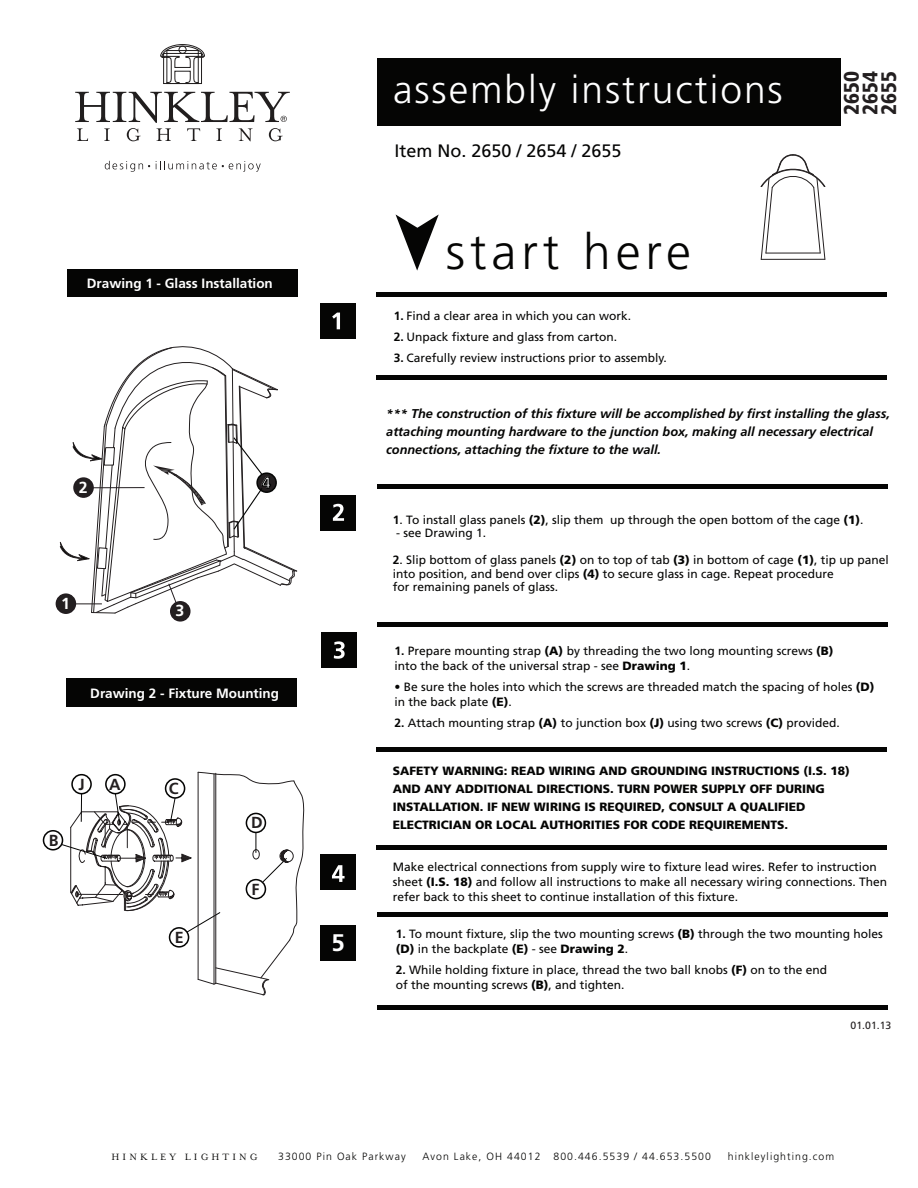
<style>
.page{position:relative;width:918px;height:1188px;background:#fff}
.page>*{position:absolute;margin:0;border:0;box-sizing:border-box;transform-origin:0 0}
.t1{font:300 49.65px "Frutiger LT Std";letter-spacing:.1em;color:#050504}
.t2{font:300 39px "Frutiger LT Std";letter-spacing:.05em;color:#fff}
.t3{font:700 24px "Frutiger LT Std";color:#fff}
.t4{font:900 condensed 21px "Frutiger LT Std";color:#231f20}
.t5{font:18px "Frutiger LT Std";color:#050504}
.t6{font:700 16.05px "Frutiger LT Std";color:#231f20}
.t7{font:700 16.05px "Frutiger LT Std";color:#fff}
.t8{font:700 13.5px "Frutiger LT Std";color:#fff}
.t9{font:italic 700 12.75px/18px "Frutiger LT Std";color:#050504}
.t10{font:12px/15px "Frutiger LT Std";color:#050504}
.t11{font:900 12px/18px "Frutiger LT Std";color:#050504}
.t12{font:300 10.5px "Frutiger LT Std";letter-spacing:.1em;color:#050504}
.t13{font:10.5px "Mrs Eaves Roman";letter-spacing:.3em;color:#050504}
.t14{font:10.5px "Frutiger LT Std";color:#231f20}
.s1{font-weight:700}
.s2{font-weight:900}
.s3{font-weight:300}
</style>
<div class="page">
<div style="left:377px;top:58px;width:463px;height:68px;background:#050504"></div>
<svg style="left:105px;top:161px;width:45px;height:11px"></svg>
<svg style="left:156px;top:161px;width:105px;height:11px"></svg>
<svg style="left:160px;top:44px;width:45px;height:40px"></svg>
<svg style="left:75px;top:92px;width:215px;height:49px"></svg>
<svg style="left:396px;top:214px;width:43px;height:57px"></svg>
<div style="left:321px;top:303px;width:35px;height:36px;background:#050504"></div>
<svg style="left:332px;top:313px;width:8px;height:16px"></svg>
<div style="left:321px;top:632px;width:36px;height:36px;background:#050504"></div>
<div style="left:377px;top:292px;width:510px;height:5px;background:#050504"></div>
<div style="left:377px;top:375px;width:510px;height:5px;background:#050504"></div>
<div style="left:377px;top:484px;width:510px;height:5px;background:#050504"></div>
<div style="left:377px;top:622px;width:510px;height:5px;background:#050504"></div>
<div style="left:376px;top:747px;width:511px;height:5px;background:#050504"></div>
<div style="left:377px;top:912px;width:510px;height:5px;background:#050504"></div>
<div style="left:377px;top:1005px;width:510px;height:5px;background:#050504"></div>
<div style="left:376px;top:845px;width:511px;height:5px;background:#050504"></div>
<svg style="left:334px;top:641px;width:11px;height:18px"></svg>
<div style="left:321px;top:495px;width:35px;height:36px;background:#050504"></div>
<div style="left:321px;top:854px;width:35px;height:36px;background:#050504"></div>
<div style="left:321px;top:925px;width:35px;height:36px;background:#050504"></div>
<svg style="left:332px;top:865px;width:13px;height:17px"></svg>
<svg style="left:333px;top:504px;width:11px;height:17px"></svg>
<div style="left:68px;top:269px;width:230px;height:28px;background:#050504"></div>
<div style="left:67px;top:678px;width:230px;height:28px;background:#050504"></div>
<div style="left:170px;top:601px;width:21px;height:21px;background:#231f20;border:2px solid #231d20;border-radius:50%"></div>
<div style="left:56px;top:593px;width:20px;height:21px;background:#231f20;border:2px solid #231d20;border-radius:50%"></div>
<div style="left:43px;top:830px;width:20px;height:21px;border:2px solid #050504;border-radius:50%"></div>
<svg style="left:60px;top:772px;width:245px;height:224px"></svg>
<svg style="left:60px;top:346px;width:237px;height:268px"></svg>
<svg style="left:760px;top:154px;width:66px;height:106px"></svg>
<p class="t8" style="left:87px;top:276px;width:188px">Drawing 1 - Glass Installation</p>
<h3 class="t7" style="left:79px;top:478px;width:10px">2</h3>
<h3 class="t7" style="left:262px;top:473px;width:10px">4</h3>
<h3 class="t7" style="left:61px;top:594px;width:10px">1</h3>
<h3 class="t7" style="left:176px;top:601px;width:10px">3</h3>
<p class="t8" style="left:90px;top:685px;width:190px">Drawing 2 - Fixture Mounting</p>
<h3 class="t6" style="left:49px;top:831px;width:11px">B</h3>
<h3 class="t6" style="left:78px;top:775px;width:8px">J</h3>
<h3 class="t6" style="left:109px;top:775px;width:13px">A</h3>
<h3 class="t6" style="left:169px;top:779px;width:11px">C</h3>
<h3 class="t6" style="left:175px;top:928px;width:10px">E</h3>
<h3 class="t6" style="left:251px;top:813px;width:13px">D</h3>
<h3 class="t6" style="left:252px;top:880px;width:9px">F</h3>
<h3 class="t3" style="left:332px;top:929px;width:15px">5</h3>
<h2 class="t2" style="left:393px;top:68px;width:391px">assembly instructions</h2>
<h3 class="t5" style="left:394px;top:140px;width:229px">Item No. 2650 / 2654 / 2655</h3>
<h1 class="t1" style="left:446px;top:224px;width:247px">start here</h1>
<p class="t10" style="left:394px;top:308px;width:239px"><span class="s1">1.</span> Find a clear area in which you can work.</p>
<p class="t10" style="left:394px;top:329px;width:225px"><span class="s1">2.</span> Unpack fixture and glass from carton.</p>
<p class="t10" style="left:394px;top:350px;width:275px"><span class="s1">3.</span> Carefully review instructions prior to assembly.</p>
<h3 class="t4" style="left:858px;top:115px;width:45px;rotate:-90deg">2654</h3>
<h3 class="t4" style="left:839px;top:115px;width:45px;rotate:-90deg">2650</h3>
<h3 class="t4" style="left:876px;top:115px;width:45px;rotate:-90deg">2655</h3>
<p class="t9" style="left:386px;top:405px;width:505px">*** The construction of this fixture will be accomplished by first installing the glass, attaching mounting hardware to the junction box, making all necessary electrical connections, attaching the fixture to the wall.</p>
<p class="t10" style="left:393px;top:512px;width:472px"><span class="s1">1</span>. To install glass panels <span class="s2">(2)</span>, slip them up through the open bottom of the cage <span class="s2">(1)</span>.</p>
<p class="t10" style="left:396px;top:526px;width:92px">- see Drawing 1.</p>
<p class="t10" style="left:393px;top:553px;width:497px;line-height:13.5px"><span class="s1">2</span>. Slip bottom of glass panels <span class="s2">(2)</span> on to top of tab <span class="s2">(3)</span> in bottom of cage <span class="s2">(1)</span>, tip up panel into position, and bend over clips <span class="s2">(4)</span> to secure glass in cage. Repeat procedure<br>for remaining panels of glass.</p>
<p class="t10" style="left:394px;top:644px;width:441px"><span class="s1">1.</span> Prepare mounting strap <span class="s2">(A)</span> by threading the two long mounting screws <span class="s2">(B) </span>into the back of the universal strap - see <span class="s2">Drawing 1</span>.</p>
<p class="t10" style="left:394px;top:680px;width:482px"><span class="s3">•</span> Be sure the holes into which the screws are threaded match the spacing of holes <span class="s2">(D) </span>in the back plate <span class="s2">(E)</span>.</p>
<p class="t10" style="left:394px;top:716px;width:447px"><span class="s1">2.</span> Attach mounting strap <span class="s2">(A)</span> to junction box <span class="s2">(J)</span> using two screws <span class="s2">(C)</span> provided.</p>
<p class="t11" style="left:393px;top:761px;width:459px">SAFETY WARNING: READ WIRING AND GROUNDING INSTRUCTIONS (I.S. 18)<br>AND ANY ADDITIONAL DIRECTIONS. TURN POWER SUPPLY OFF DURING INSTALLATION. IF NEW WIRING IS REQUIRED, CONSULT A QUALIFIED ELECTRICIAN OR LOCAL AUTHORITIES FOR CODE REQUIREMENTS.</p>
<p class="t10" style="left:393px;top:859px;width:496px">Make electrical connections from supply wire to fixture lead wires. Refer to instruction sheet <span class="s2">(I.S. 18)</span> and follow all instructions to make all necessary wiring connections. Then refer back to this sheet to continue installation of this fixture.</p>
<p class="t10" style="left:396px;top:926px;width:489px"><span class="s1">1.</span> To mount fixture, slip the two mounting screws <span class="s2">(B)</span> through the two mounting holes <span class="s2">(D)</span> in the backplate <span class="s2">(E)</span> - see <span class="s2">Drawing 2</span>.</p>
<p class="t10" style="left:396px;top:962px;width:433px"><span class="s1">2.</span> While holding fixture in place, thread the two ball knobs <span class="s2">(F)</span> on to the end of the mounting screws <span class="s2">(B)</span>, and tighten.</p>
<p class="t14" style="left:851px;top:1019px;width:42px">01.01.13</p>
<p class="t13" style="left:111px;top:1151px;width:147px">HINKLEY LIGHTING</p>
<p class="t12" style="left:278px;top:1150px;width:129px">33000 Pin Oak Parkway</p>
<p class="t12" style="left:423px;top:1150px;width:290px">Avon Lake, OH 44012 800.446.5539 / 44.653.5500</p>
<p class="t12" style="left:728px;top:1150px;width:108px">hinkleylighting.com</p>
</div>
